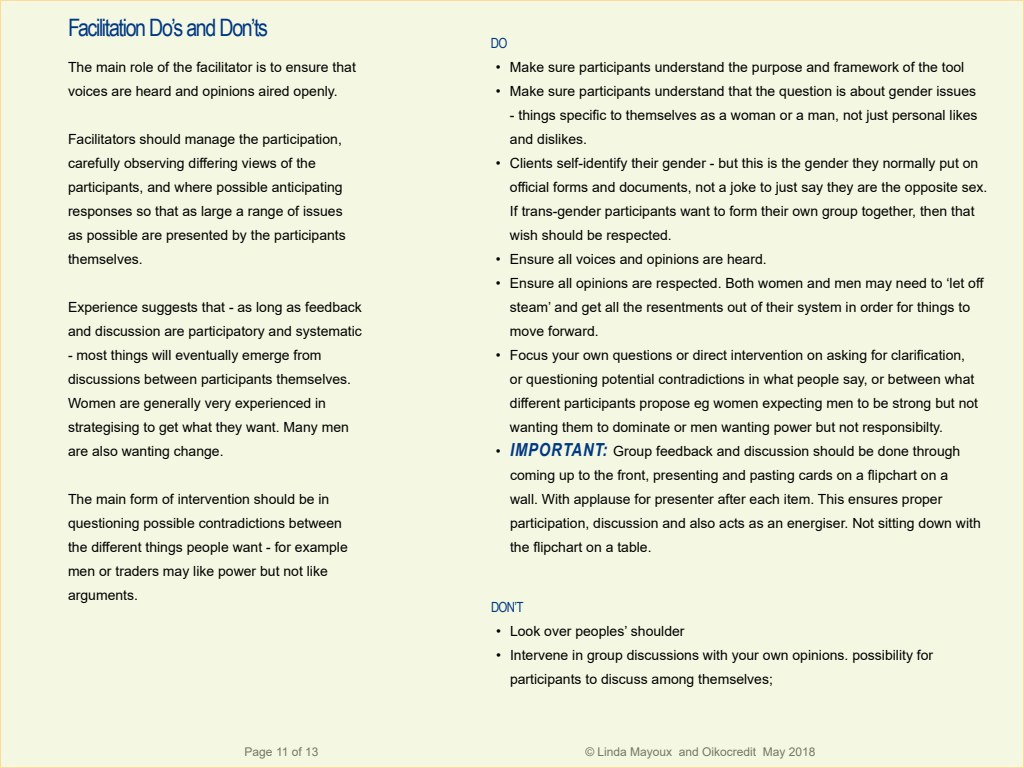
<style>
.page{position:relative;width:1024px;height:768px;background:#f4f7e1}
.page>*{position:absolute;margin:0;border:0;box-sizing:border-box;transform-origin:0 0}
.t1{font:24px "Arial Narrow";letter-spacing:-.055em;color:#003883}
.t2{font:14px/24px "Arial";color:#000}
.t3{font:14px "Arial Narrow";color:#003883}
.t4{font:12px "Arial";color:#000}
.s1{font-family:"Arial Narrow";font-weight:700;font-style:italic;font-size:18px;color:#003883}
</style>
<div class="page">
<h1 class="t1" style="left:68px;top:10px;width:202px">Facilitation Do’s and Don’ts</h1>
<p class="t2" style="left:68px;top:55px;width:289px">The main role of the facilitator is to ensure that voices are heard and opinions aired openly.</p>
<p class="t2" style="left:68px;top:127px;width:279px">Facilitators should manage the participation, carefully observing differing views of the participants, and where possible anticipating responses so that as large a range of issues as possible are presented by the participants themselves.</p>
<p class="t2" style="left:68px;top:295px;width:295px">Experience suggests that - as long as feedback and discussion are participatory and systematic</p>
<p class="t2" style="left:68px;top:343px;width:285px">- most things will eventually emerge from discussions between participants themselves.<br>Women are generally very experienced in strategising to get what they want. Many men are also wanting change.</p>
<p class="t2" style="left:68px;top:487px;width:281px">The main form of intervention should be in questioning possible contradictions between the different things people want - for example men or traders may like power but not like arguments.</p>
<p class="t3" style="left:491px;top:33px;width:18px">DO</p>
<p class="t2" style="left:496px;top:55px;width:470px">• Make sure participants understand the purpose and framework of the tool</p>
<p class="t2" style="left:496px;top:79px;width:482px">• Make sure participants understand that the question is about gender issues</p>
<p class="t2" style="left:510px;top:103px;width:469px">- things specific to themselves as a woman or a man, not just personal likes and dislikes.</p>
<p class="t2" style="left:510px;top:151px;width:479px;text-indent:-14px">• Clients self-identify their gender - but this is the gender they normally put on official forms and documents, not a joke to just say they are the opposite sex.<br>If trans-gender participants want to form their own group together, then that wish should be respected.</p>
<p class="t2" style="left:496px;top:247px;width:272px">• Ensure all voices and opinions are heard.</p>
<p class="t2" style="left:510px;top:271px;width:476px;text-indent:-14px">• Ensure all opinions are respected. Both women and men may need to ‘let off steam’ and get all the resentments out of their system in order for things to move forward.</p>
<p class="t2" style="left:510px;top:343px;width:470px;text-indent:-14px">• Focus your own questions or direct intervention on asking for clarification, or questioning potential contradictions in what people say, or between what different participants propose eg women expecting men to be strong but not wanting them to dominate or men wanting power but not responsibilty.</p>
<p class="t2" style="left:510px;top:439px;width:472px;text-indent:-14px">• <span class="s1">IMPORTANT:</span> Group feedback and discussion should be done through coming up to the front, presenting and pasting cards on a flipchart on a<br>wall. With applause for presenter after each item. This ensures proper participation, discussion and also acts as an energiser. Not sitting down with the flipchart on a table.</p>
<p class="t3" style="left:491px;top:597px;width:34px">DON’T</p>
<p class="t2" style="left:496px;top:619px;width:190px">• Look over peoples’ shoulder</p>
<p class="t2" style="left:510px;top:643px;width:425px;text-indent:-14px">• Intervene in group discussions with your own opinions. possibility for participants to discuss among themselves;</p>
<p class="t4" style="left:245px;top:744px;width:75px">Page 11 of 13</p>
<p class="t4" style="left:585px;top:744px;width:232px">© Linda Mayoux and Oikocredit May 2018</p>
</div>
